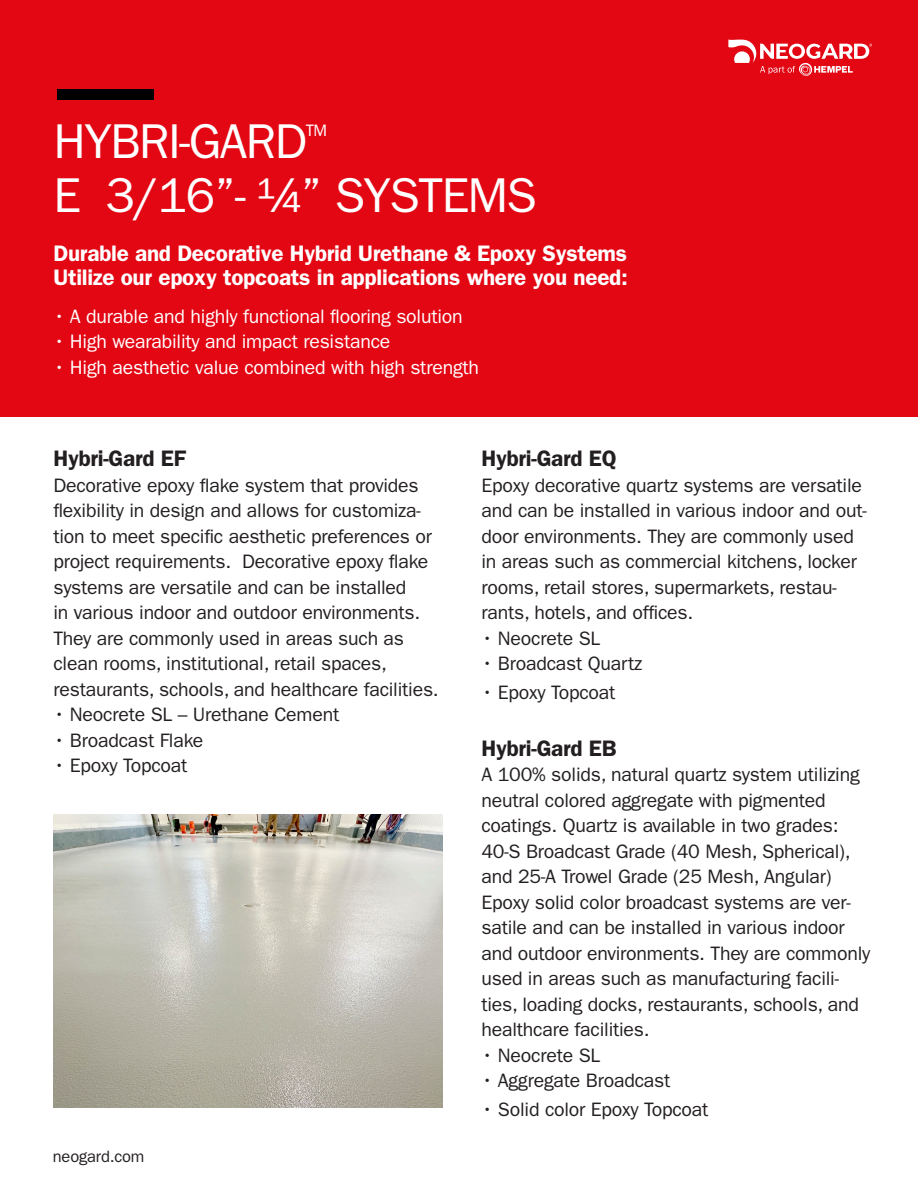
<style>
.page{position:relative;width:918px;height:1188px;background:#fff}
.page>*{position:absolute;margin:0;border:0;box-sizing:border-box;transform-origin:0 0}
.t1{font:49.05px "ITC Franklin Gothic Std";letter-spacing:-.03em;color:#fff}
.t2{font:600 22.5px "ITC Franklin Gothic Std";letter-spacing:-.01em;color:#fff}
.t3{font:600 22.5px "ITC Franklin Gothic Std";letter-spacing:-.01em;color:#231f20}
.t4{font:19.5px/25.5px "ITC Franklin Gothic Std";letter-spacing:-.01em;color:#231f20}
.t5{font:19.5px "ITC Franklin Gothic Std";letter-spacing:-.01em;color:#fff}
.t6{font:16.65px "ITC Franklin Gothic Std";color:#fff}
.t7{font:16.5px "ITC Franklin Gothic Std";letter-spacing:-.01em;color:#231f20}
</style>
<div class="page">
<div style="left:0;top:0;width:918px;height:417px;background:#e30613"></div>
<div style="left:57px;top:90px;width:97px;height:10px;background:#000"></div>
<svg style="left:728px;top:39px;width:144px;height:37px"></svg>
<img style="left:53px;top:814px;width:389px;height:294px">
<p class="t1" style="left:53px;top:113px;width:255px">HYBRI-GARD</p>
<p class="t6" style="left:306px;top:121px;width:23px">TM</p>
<p class="t1" style="left:53px;top:167px;width:485px">E 3/16”- ¼” SYSTEMS</p>
<p class="t2" style="left:53px;top:240px;width:575px">Durable and Decorative Hybrid Urethane &amp; Epoxy Systems</p>
<p class="t2" style="left:53px;top:264px;width:576px">Utilize our epoxy topcoats in applications where you need:</p>
<p class="t5" style="left:53px;top:305px;width:411px">• A durable and highly functional flooring solution</p>
<p class="t5" style="left:53px;top:330px;width:338px">• High wearability and impact resistance</p>
<p class="t5" style="left:53px;top:356px;width:427px">• High aesthetic value combined with high strength</p>
<p class="t3" style="left:53px;top:445px;width:134px">Hybri-Gard EF</p>
<p class="t4" style="left:53px;top:473px;width:387px">Decorative epoxy flake system that provides flexibility in design and allows for customiza&shy;tion to meet specific aesthetic preferences or project requirements. Decorative epoxy flake systems are versatile and can be installed<br>in various indoor and outdoor environments.<br>They are commonly used in areas such as clean rooms, institutional, retail spaces, restaurants, schools, and healthcare facilities.</p>
<p class="t4" style="left:53px;top:702px;width:287px">• Neocrete SL – Urethane Cement</p>
<p class="t4" style="left:53px;top:728px;width:151px">• Broadcast Flake</p>
<p class="t4" style="left:53px;top:753px;width:136px">• Epoxy Topcoat</p>
<p class="t7" style="left:53px;top:1147px;width:93px">neogard.com</p>
<p class="t3" style="left:481px;top:445px;width:137px">Hybri-Gard EQ</p>
<p class="t4" style="left:481px;top:473px;width:387px">Epoxy decorative quartz systems are versatile and can be installed in various indoor and out&shy;door environments. They are commonly used in areas such as commercial kitchens, locker rooms, retail stores, supermarkets, restau&shy;rants, hotels, and offices.</p>
<p class="t4" style="left:481px;top:626px;width:120px">• Neocrete SL</p>
<p class="t4" style="left:481px;top:651px;width:162px">• Broadcast Quartz</p>
<p class="t4" style="left:481px;top:680px;width:136px">• Epoxy Topcoat</p>
<p class="t3" style="left:481px;top:735px;width:137px">Hybri-Gard EB</p>
<p class="t4" style="left:481px;top:762px;width:390px">A 100% solids, natural quartz system utilizing neutral colored aggregate with pigmented coatings. Quartz is available in two grades:<br>40-S Broadcast Grade (40 Mesh, Spherical), and 25-A Trowel Grade (25 Mesh, Angular)<br>Epoxy solid color broadcast systems are ver&shy;satile and can be installed in various indoor and outdoor environments. They are commonly used in areas such as manufacturing facili&shy;ties, loading docks, restaurants, schools, and healthcare facilities.</p>
<p class="t4" style="left:481px;top:1043px;width:120px">• Neocrete SL</p>
<p class="t4" style="left:481px;top:1068px;width:190px">• Aggregate Broadcast</p>
<p class="t4" style="left:481px;top:1097px;width:229px">• Solid color Epoxy Topcoat</p>
</div>
